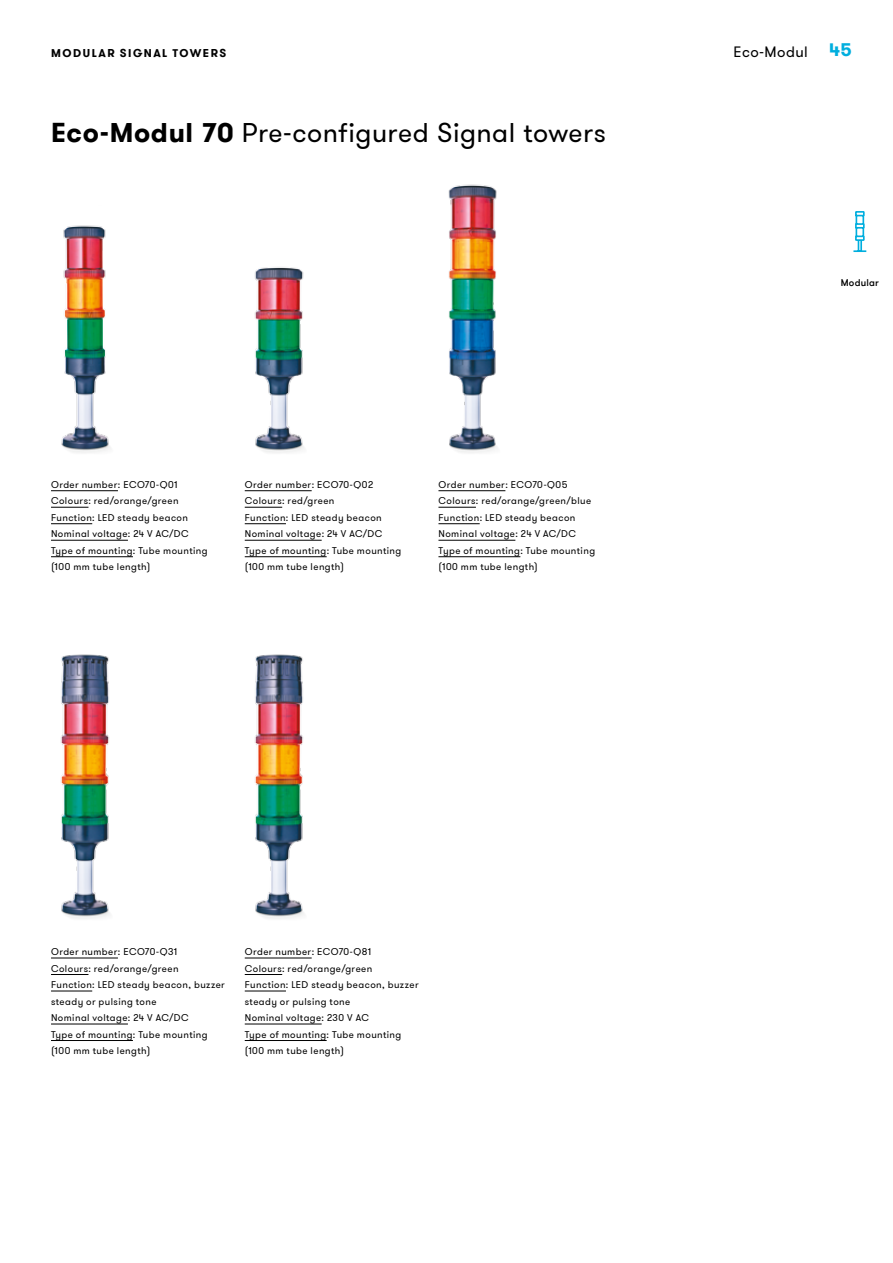
<style>
.page{position:relative;width:893px;height:1263px;background:#fff}
.page>*{position:absolute;margin:0;border:0;box-sizing:border-box;transform-origin:0 0}
.t1{font:27px "GT Walsheim Pro";letter-spacing:.015em;color:#000}
.t2{font:700 18px "GT Walsheim Pro";color:#00aede}
.t3{font:15px "GT Walsheim Pro";letter-spacing:.03em;color:#000}
.t4{font:700 11.25px "GT Walsheim Pro";letter-spacing:.13em;color:#000}
.t5{font:9.75px/16.5px "GT Walsheim Pro";letter-spacing:.045em;color:#000}
.t6{font:500 9.75px "GT Walsheim Pro";letter-spacing:.02em;color:#000}
.s1{font-weight:700}
</style>
<div class="page">
<hr style="left:51px;top:490px;width:67px;height:1px;background:#000">
<hr style="left:51px;top:507px;width:37px;height:1px;background:#000">
<hr style="left:51px;top:523px;width:41px;height:1px;background:#000">
<hr style="left:51px;top:540px;width:77px;height:1px;background:#000">
<hr style="left:51px;top:556px;width:82px;height:1px;background:#000">
<hr style="left:245px;top:490px;width:67px;height:1px;background:#000">
<hr style="left:245px;top:507px;width:37px;height:1px;background:#000">
<hr style="left:245px;top:523px;width:41px;height:1px;background:#000">
<hr style="left:245px;top:540px;width:77px;height:1px;background:#000">
<hr style="left:245px;top:556px;width:82px;height:1px;background:#000">
<hr style="left:438px;top:490px;width:67px;height:1px;background:#000">
<hr style="left:438px;top:507px;width:38px;height:1px;background:#000">
<hr style="left:438px;top:523px;width:42px;height:1px;background:#000">
<hr style="left:438px;top:540px;width:77px;height:1px;background:#000">
<hr style="left:438px;top:556px;width:82px;height:1px;background:#000">
<hr style="left:51px;top:958px;width:67px;height:1px;background:#000">
<hr style="left:51px;top:974px;width:37px;height:1px;background:#000">
<hr style="left:51px;top:991px;width:41px;height:1px;background:#000">
<hr style="left:51px;top:1024px;width:77px;height:1px;background:#000">
<hr style="left:51px;top:1040px;width:82px;height:1px;background:#000">
<hr style="left:245px;top:958px;width:67px;height:1px;background:#000">
<hr style="left:245px;top:974px;width:37px;height:1px;background:#000">
<hr style="left:245px;top:991px;width:41px;height:1px;background:#000">
<hr style="left:245px;top:1024px;width:77px;height:1px;background:#000">
<hr style="left:245px;top:1040px;width:82px;height:1px;background:#000">
<img style="left:61px;top:225px;width:49px;height:228px">
<img style="left:254px;top:267px;width:50px;height:186px">
<img style="left:448px;top:184px;width:49px;height:269px">
<img style="left:61px;top:654px;width:49px;height:265px">
<img style="left:255px;top:654px;width:49px;height:265px">
<svg style="left:853px;top:250px;width:13px;height:2px"></svg>
<div style="left:858px;top:239px;width:4px;height:13px;border:2px solid #00aede"></div>
<div style="left:855px;top:235px;width:10px;height:6px;border:2px solid #00aede"></div>
<div style="left:855px;top:211px;width:10px;height:5px;border:2px solid #00aede"></div>
<svg style="left:855px;top:216px;width:9px;height:20px"></svg>
<p class="t4" style="left:51px;top:46px;width:176px">MODULAR S IGNAL TOWERS</p>
<h3 class="t3" style="left:734px;top:42px;width:76px">Eco-Modul</h3>
<h2 class="t2" style="left:829px;top:38px;width:24px">45</h2>
<h1 class="t1" style="left:51px;top:115px;width:557px"><span class="s1">ECO-MODUL 70</span> Pre-configured Signal towers</h1>
<p class="t6" style="left:841px;top:276px;width:40px">Modular</p>
<p class="t5" style="left:51px;top:476px;width:158px">Order number: ECO70-Q01<br>Colours: red/orange/green<br>Function: LED steady beacon<br>Nominal voltage: 24 V AC/DC<br>Type of mounting: Tube mounting (100 mm tube length)</p>
<p class="t5" style="left:245px;top:476px;width:158px">Order number: ECO70-Q02<br>Colours: red/green<br>Function: LED steady beacon<br>Nominal voltage: 24 V AC/DC<br>Type of mounting: Tube mounting (100 mm tube length)</p>
<p class="t5" style="left:438px;top:476px;width:158px">Order number: ECO70-Q05<br>Colours: red/orange/green/blue<br>Function: LED steady beacon<br>Nominal voltage: 24 V AC/DC<br>Type of mounting: Tube mounting (100 mm tube length)</p>
<p class="t5" style="left:51px;top:943px;width:175px">Order number: ECO70-Q31<br>Colours: red/orange/green<br>Function: LED steady beacon, buzzer steady or pulsing tone<br>Nominal voltage: 24 V AC/DC<br>Type of mounting: Tube mounting (100 mm tube length)</p>
<p class="t5" style="left:245px;top:943px;width:175px">Order number: ECO70-Q81<br>Colours: red/orange/green<br>Function: LED steady beacon, buzzer steady or pulsing tone<br>Nominal voltage: 230 V AC<br>Type of mounting: Tube mounting (100 mm tube length)</p>
</div>
